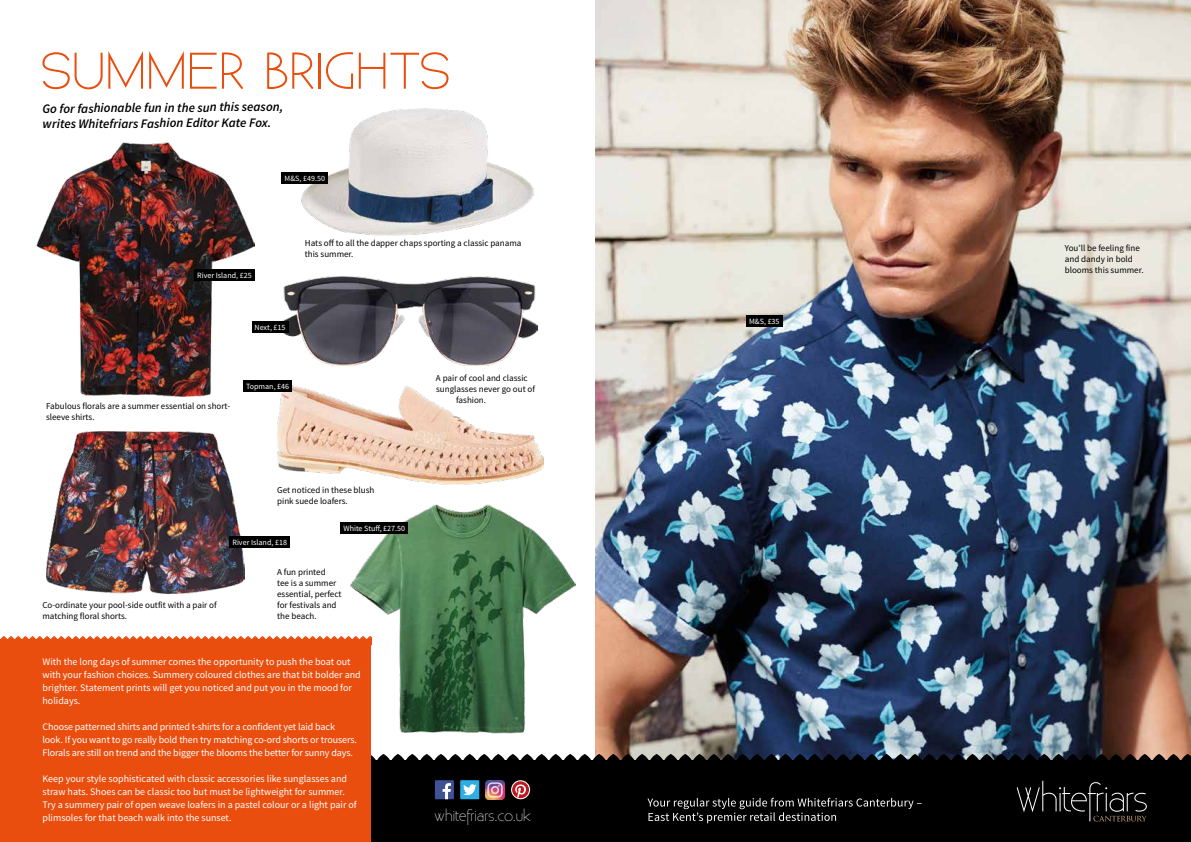
<style>
.page{position:relative;width:1191px;height:842px;background:#fff}
.page>*{position:absolute;margin:0;border:0;box-sizing:border-box;transform-origin:0 0}
.t1{font:300 67.1px "Existence Unicase";letter-spacing:-.04em;color:#e94e0f}
.t2{font:300 14px "Existence Unicase";color:#fff}
.t3{font:italic 600 13px/15.5px "Source Sans Pro";color:#000}
.t4{font:10px/13px "Source Sans Pro";color:#fff}
.t5{font:9px/11px "Source Sans Pro";color:#000}
.t6{font:8px "Source Sans Pro";color:#fff}
</style>
<div class="page">
<img style="left:595px;top:0;width:596px;height:754px">
<div style="left:359px;top:760px;width:832px;height:82px;background:#000"></div>
<img style="left:371px;top:754px;width:820px;height:6px">
<div style="left:0;top:671px;width:371px;height:171px;background:#e94e0f"></div>
<div style="left:0;top:639px;width:371px;height:71px;background:#e94e0f"></div>
<svg style="left:0;top:636px;width:350px;height:3px"></svg>
<svg style="left:1016px;top:781px;width:130px;height:40px"></svg>
<svg style="left:647px;top:798px;width:274px;height:25px"></svg>
<div style="left:435px;top:780px;width:19px;height:19px;background:#3e5294"></div>
<svg style="left:442px;top:783px;width:9px;height:16px"></svg>
<img style="left:485px;top:780px;width:19px;height:19px">
<svg style="left:511px;top:780px;width:19px;height:19px"></svg>
<svg style="left:512px;top:781px;width:17px;height:17px"></svg>
<div style="left:460px;top:780px;width:19px;height:19px;background:#2dafe6"></div>
<svg style="left:463px;top:784px;width:13px;height:11px"></svg>
<div style="left:746px;top:315px;width:36px;height:12px;background:#000"></div>
<img style="left:301px;top:108px;width:233px;height:128px">
<img style="left:279px;top:277px;width:258px;height:88px">
<img style="left:46px;top:431px;width:199px;height:162px">
<img style="left:36px;top:143px;width:218px;height:253px">
<img style="left:277px;top:385px;width:266px;height:100px">
<img style="left:350px;top:504px;width:225px;height:230px">
<div style="left:194px;top:269px;width:60px;height:12px;background:#000"></div>
<div style="left:229px;top:537px;width:61px;height:11px;background:#000"></div>
<div style="left:252px;top:321px;width:36px;height:11px;background:#000"></div>
<div style="left:282px;top:172px;width:46px;height:12px;background:#000"></div>
<div style="left:243px;top:380px;width:49px;height:11px;background:#000"></div>
<div style="left:340px;top:522px;width:68px;height:12px;background:#000"></div>
<h1 class="t1" style="left:39px;top:29px;width:414px">SUMMER BRIGHTS</h1>
<h3 class="t3" style="left:42px;top:102px;width:242px;rotate:-1deg">Go for fashionable fun in the sun this season, writes Whitefriars Fashion Editor Kate Fox.</h3>
<p class="t6" style="left:285px;top:173px;width:42px">M&amp;S, £49.50</p>
<p class="t6" style="left:197px;top:271px;width:56px">River Island, £25</p>
<p class="t5" style="left:305px;top:238px;width:218px">Hats off to all the dapper chaps sporting a classic panama this summer.</p>
<p class="t6" style="left:254px;top:322px;width:33px">Next, £15</p>
<p class="t5" style="left:46px;top:401px;width:186px">Fabulous florals are a summer essential on short&shy;sleeve shirts.</p>
<p class="t6" style="left:246px;top:381px;width:45px">Topman, £46</p>
<p class="t5" style="left:436px;top:373px;width:93px">A pair of cool and classic</p>
<p class="t5" style="left:436px;top:384px;width:100px">sunglasses never go out of</p>
<p class="t5" style="left:456px;top:395px;width:31px">fashion.</p>
<p class="t5" style="left:277px;top:484px;width:99px">Get noticed in these blush pink suede loafers.</p>
<p class="t5" style="left:42px;top:599px;width:176px">Co-ordinate your pool-side outfit with a pair of matching floral shorts.</p>
<p class="t6" style="left:232px;top:538px;width:56px">River Island, £18</p>
<p class="t6" style="left:343px;top:523px;width:63px">White Stuff, £27.50</p>
<p class="t5" style="left:277px;top:566px;width:66px">A fun printed<br>tee is a summer essential, perfect for festivals and the beach.</p>
<p class="t4" style="left:43px;top:655px;width:320px">With the long days of summer comes the opportunity to push the boat out with your fashion choices. Summery coloured clothes are that bit bolder and brighter. Statement prints will get you noticed and put you in the mood for holidays.</p>
<p class="t4" style="left:43px;top:720px;width:316px">Choose patterned shirts and printed t-shirts for a confident yet laid back look. If you want to go really bold then try matching co-ord shorts or trousers.<br>Florals are still on trend and the bigger the blooms the better for sunny days.</p>
<p class="t4" style="left:43px;top:772px;width:316px">Keep your style sophisticated with classic accessories like sunglasses and straw hats. Shoes can be classic too but must be lightweight for summer.<br>Try a summery pair of open weave loafers in a pastel colour or a light pair of plimsoles for that beach walk into the sunset.</p>
<h2 class="t2" style="left:434px;top:809px;width:99px">whitefriars.co.uk</h2>
<p class="t6" style="left:749px;top:316px;width:32px">M&amp;S, £35</p>
<p class="t5" style="left:1064px;top:242px;width:80px">You’ll be feeling fine and dandy in bold blooms this summer.</p>
</div>
